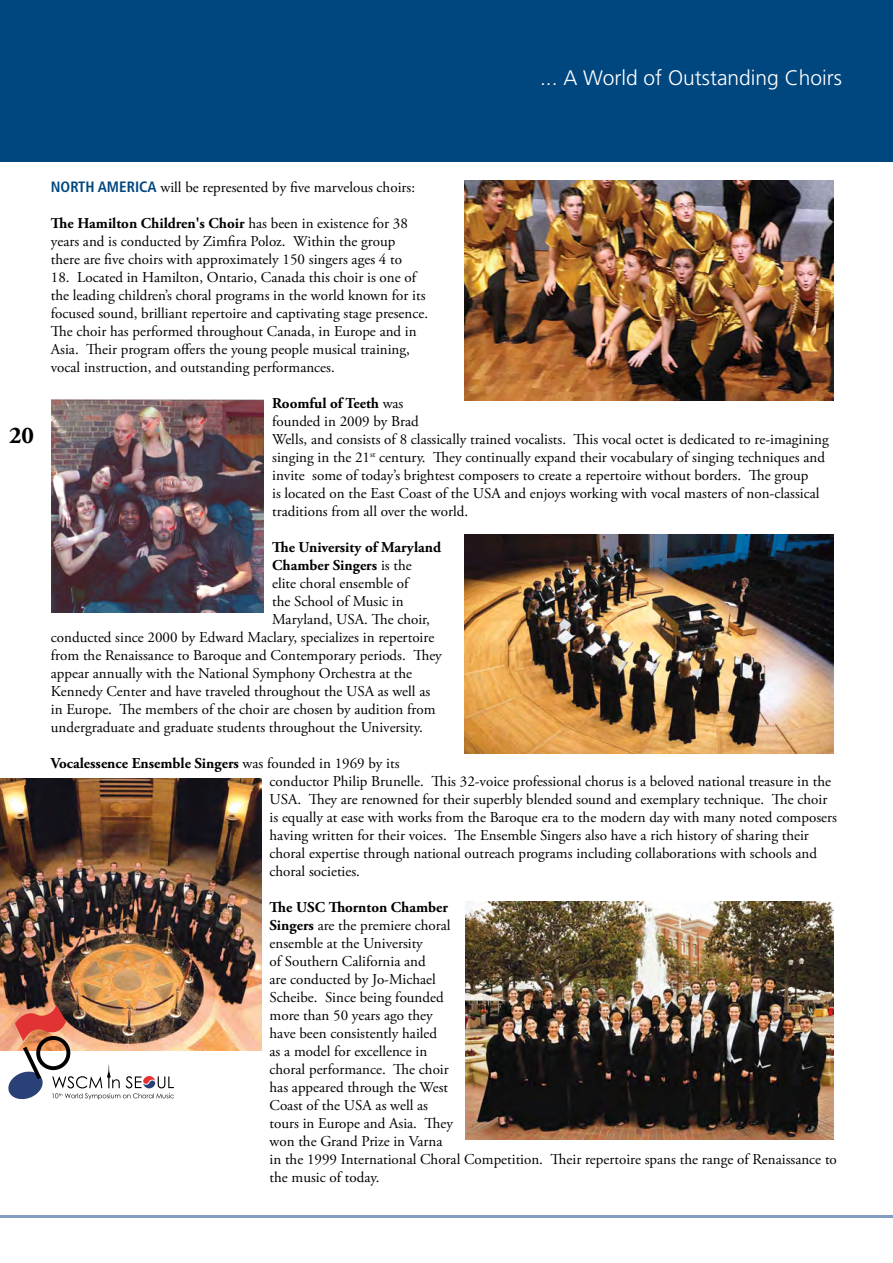
<style>
.page{position:relative;width:893px;height:1263px;background:#fff}
.page>*{position:absolute;margin:0;border:0;box-sizing:border-box;transform-origin:0 0}
.t1{font:700 24px "Adobe Garamond Pro";color:#000}
.t2{font:300 21px "Frutiger";color:#fff}
.t3{font:15px/18px "Adobe Garamond Pro";color:#000}
.t4{font:700 15px "Adobe Garamond Pro";color:#000}
.s1{font-family:"Frutiger";font-weight:700;font-stretch:condensed;color:#004780}
.s2{font-weight:700}
.s3{font-weight:400}
</style>
<div class="page">
<div style="left:0;top:0;width:893px;height:162px;background:#004780"></div>
<img style="left:51px;top:399px;width:213px;height:214px">
<img style="left:464px;top:534px;width:369px;height:219px">
<img style="left:0;top:778px;width:261px;height:272px">
<img style="left:465px;top:901px;width:368px;height:239px">
<img style="left:464px;top:181px;width:369px;height:219px">
<hr style="left:0;top:1215px;width:893px;height:3px;background:#849cc2">
<img style="left:6px;top:1005px;width:168px;height:95px">
<p class="t2" style="left:540px;top:66px;width:303px">... A World of Outstanding Choirs</p>
<p class="t1" style="left:9px;top:421px;width:26px">20</p>
<p class="t3" style="left:51px;top:179px;width:366px"><span class="s1">NORTH AMERICA</span> will be represented by five marvelous choirs:</p>
<p class="t3" style="left:51px;top:215px;width:358px"><span class="s2">The Hamilton Children's Choir</span> has been in existence for 38 years and is conducted by Zimfira Poloz. Within the group there are five choirs with approximately 150 singers ages 4 to</p>
<p class="t3" style="left:51px;top:269px;width:379px">18. Located in Hamilton, Ontario, Canada this choir is one of the leading children’s choral programs in the world known for its focused sound, brilliant repertoire and captivating stage presence.<br>The choir has performed throughout Canada, in Europe and in Asia. Their program offers the young people musical training, vocal instruction, and outstanding performances.</p>
<p class="t3" style="left:272px;top:395px;width:558px"><span class="s2">Roomful of Teeth</span> was<br>founded in 2009 by Brad<br>Wells, and consists of 8 classically trained vocalists. This vocal octet is dedicated to re-imagining singing in the 21<sup>st</sup> century. They continually expand their vocabulary of singing techniques and invite some of today’s brightest composers to create a repertoire without borders. The group<br>is located on the East Coast of the USA and enjoys working with vocal masters of non-classical traditions from all over the world.</p>
<p class="t4" style="left:272px;top:538px;width:170px">The University of Maryland</p>
<p class="t4" style="left:272px;top:556px;width:141px">Chamber Singers <span class="s3">is the</span></p>
<p class="t3" style="left:272px;top:575px;width:138px">elite choral ensemble of</p>
<p class="t3" style="left:272px;top:593px;width:133px">the School of Music in</p>
<p class="t3" style="left:272px;top:611px;width:159px">Maryland, USA. The choir,</p>
<p class="t3" style="left:51px;top:629px;width:385px">conducted since 2000 by Edward Maclary, specializes in repertoire</p>
<p class="t3" style="left:51px;top:647px;width:392px">from the Renaissance to Baroque and Contemporary periods. They</p>
<p class="t3" style="left:51px;top:665px;width:363px">appear annually with the National Symphony Orchestra at the</p>
<p class="t3" style="left:51px;top:683px;width:381px">Kennedy Center and have traveled throughout the USA as well as</p>
<p class="t3" style="left:51px;top:701px;width:386px">in Europe. The members of the choir are chosen by audition from</p>
<p class="t3" style="left:51px;top:719px;width:373px">undergraduate and graduate students throughout the University.</p>
<p class="t3" style="left:270px;top:755px;width:569px;text-indent:-219px"><span class="s2">Vocalessence Ensemble Singers</span> was founded in 1969 by its<br>conductor Philip Brunelle. This 32-voice professional chorus is a beloved national treasure in the USA. They are renowned for their superbly blended sound and exemplary technique. The choir is equally at ease with works from the Baroque era to the modern day with many noted composers having written for their voices. The Ensemble Singers also have a rich history of sharing their choral expertise through national outreach programs including collaborations with schools and choral societies.</p>
<p class="t3" style="left:270px;top:899px;width:569px"><span class="s2">The USC Thornton Chamber<br>Singers</span> are the premiere choral<br>ensemble at the University<br>of Southern California and<br>are conducted by Jo-Michael<br>Scheibe. Since being founded<br>more than 50 years ago they<br>have been consistently hailed<br>as a model for excellence in<br>choral performance. The choir<br>has appeared through the West<br>Coast of the USA as well as<br>tours in Europe and Asia. They<br>won the Grand Prize in Varna<br>in the 1999 International Choral Competition. Their repertoire spans the range of Renaissance to the music of today.</p>
</div>
